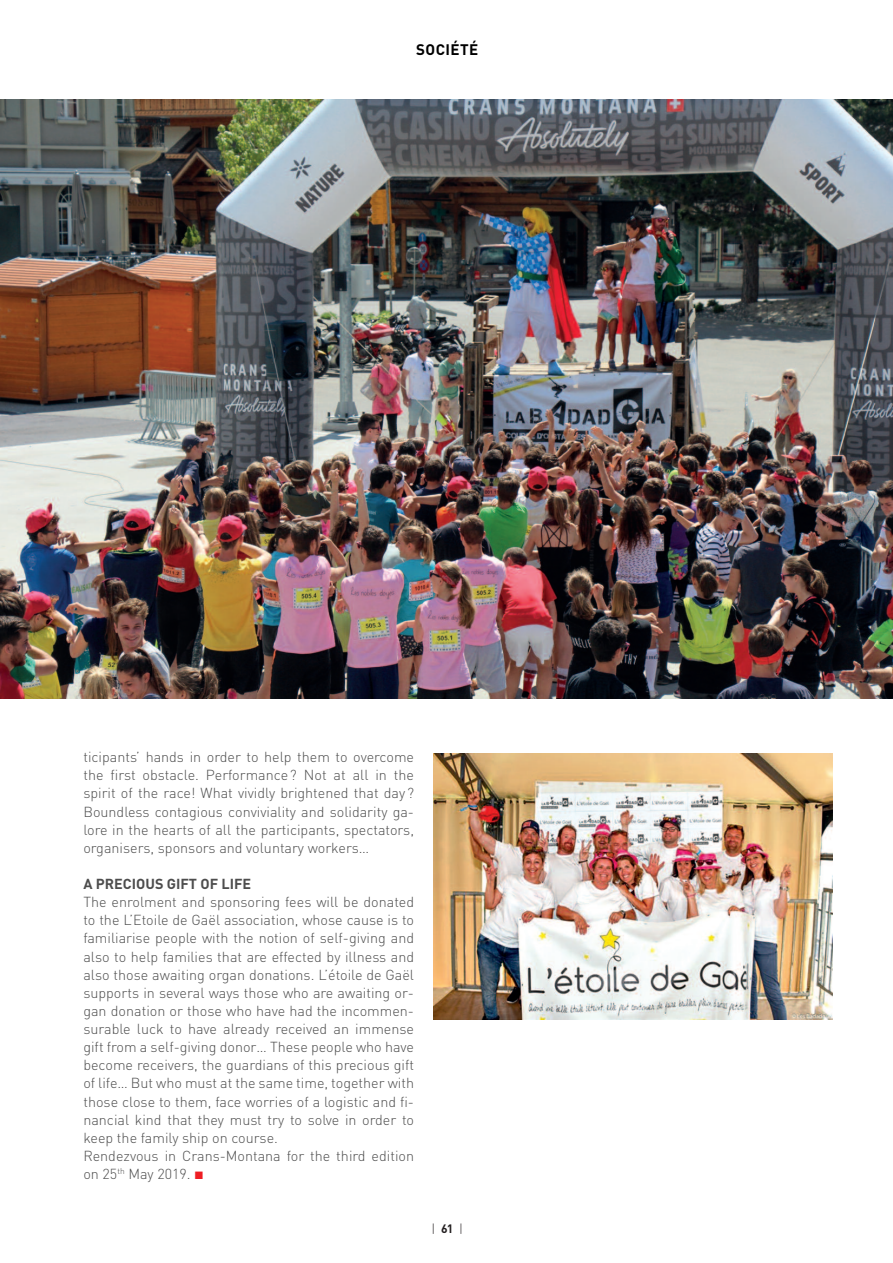
<style>
.page{position:relative;width:893px;height:1263px;background:#fff}
.page>*{position:absolute;margin:0;border:0;box-sizing:border-box;transform-origin:0 0}
.t1{font:700 15.15px "DIN";letter-spacing:.03em;color:#000}
.t2{font:300 14.4px/18.1px "DIN";color:#4d4d4d;text-align:justify}
.t3{font:700 14.4px "DIN";color:#4d4d4d}
.t4{font:300 12.15px "DIN";color:#231f20}
.s1{font-weight:700}
</style>
<div class="page">
<img style="left:0;top:99px;width:893px;height:600px">
<img style="left:434px;top:753px;width:398px;height:266px">
<p class="t1" style="left:416px;top:41px;width:64px">SOCIÉTÉ</p>
<p class="t2" style="left:83px;top:748px;width:332px">ticipants’ hands in order to help them to overcome the first obstacle. Performance ? Not at all in the spirit of the race! What vividly brightened that day ?<br>Boundless contagious conviviality and solidarity ga&shy;lore in the hearts of all the participants, spectators, organisers, sponsors and voluntary workers…</p>
<p class="t3" style="left:83px;top:876px;width:169px">A PRECIOUS GIFT OF LIFE</p>
<p class="t2" style="left:83px;top:893px;width:332px;text-align:left">The enrolment and sponsoring fees will be donated to the L’Etoile de Gaël association, whose cause is to familiarise people with the notion of self-giving and also to help families that are effected by illness and also those awaiting organ donations. L’étoile de Gaël supports in several ways those who are awaiting or&shy;gan donation or those who have had the incommen&shy;surable luck to have already received an immense gift from a self-giving donor… These people who have become receivers, the guardians of this precious gift of life… But who must at the same time, together with those close to them, face worries of a logistic and fi&shy;nancial kind that they must try to solve in order to keep the family ship on course.<br>Rendezvous in Crans-Montana for the third edition on 25<sup>th</sup> May 2019.</p>
<p class="t4" style="left:432px;top:1222px;width:33px">| <span class="s1">61</span> |</p>
</div>
